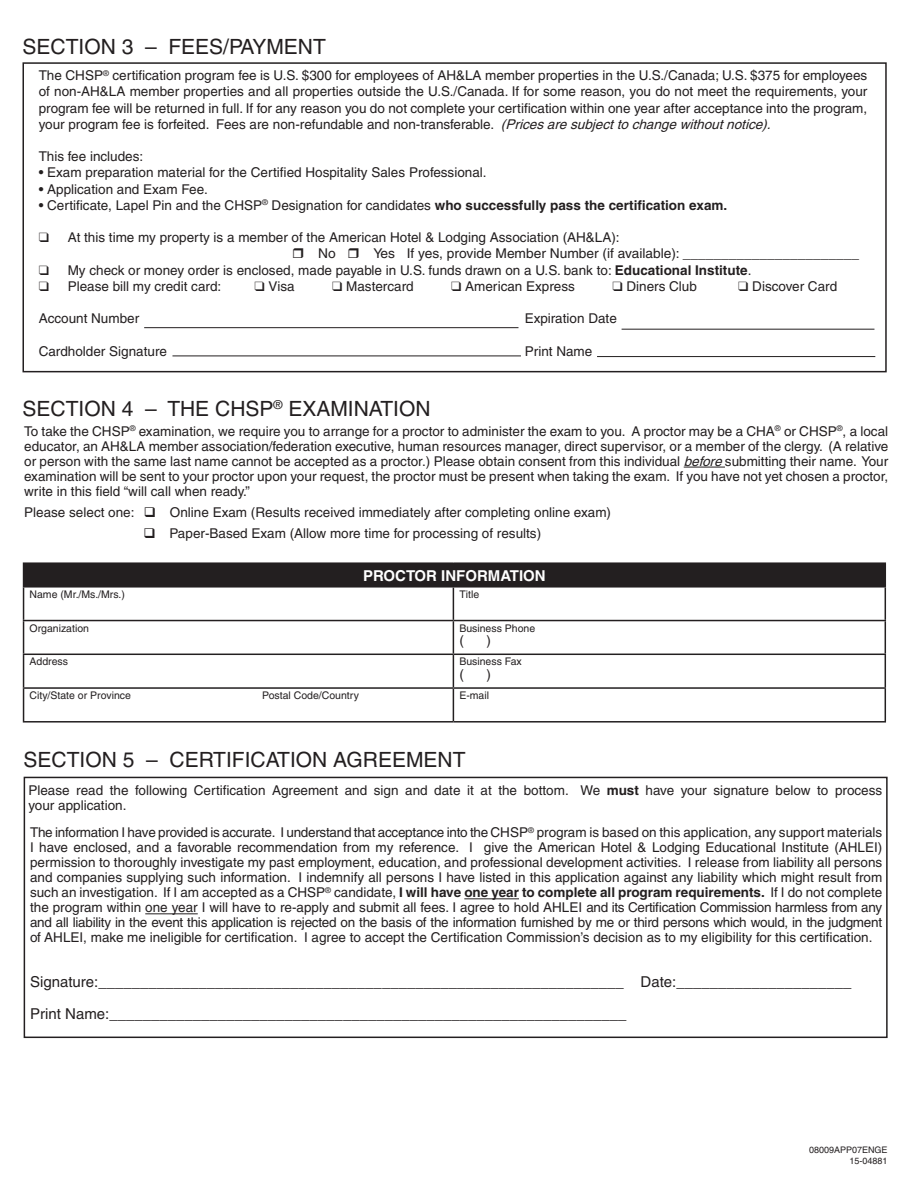
<style>
.page{position:relative;width:918px;height:1188px;background:#fff}
.page>*{position:absolute;margin:0;border:0;box-sizing:border-box;transform-origin:0 0}
.t1{font:21px "Helvetica LT";color:#231f20}
.t2{font:15px "Helvetica LT";color:#231f20}
.t3{font:700 15px "Helvetica LT";color:#fff}
.t4{font:13.5px/15px "Helvetica LT";color:#231f20;text-align:justify}
.t5{font:10.5px "Helvetica LT";color:#231f20}
.t6{font:9px "Helvetica LT";color:#231f20}
.s1{font-style:italic}
.s2{font-weight:700}
</style>
<div class="page">
<div style="left:22px;top:62px;width:865px;height:310px;border:2px solid #231f20"></div>
<div style="left:24px;top:777px;width:864px;height:261px;border:2px solid #231f20"></div>
<hr style="left:464px;top:898px;width:55px;height:1px;background:#231f20">
<hr style="left:145px;top:913px;width:53px;height:1px;background:#231f20">
<hr style="left:144px;top:327px;width:374px;height:1px;background:#231f20">
<hr style="left:622px;top:329px;width:252px;height:1px;background:#231f20">
<hr style="left:172px;top:356px;width:349px;height:1px;background:#231f20">
<hr style="left:597px;top:356px;width:278px;height:1px;background:#231f20">
<div style="left:24px;top:563px;width:861px;height:24px;background:#231f20"></div>
<hr style="left:23px;top:562px;width:430px;height:2px;background:#231f20">
<svg style="left:23px;top:564px;width:1px;height:22px"></svg>
<hr style="left:453px;top:562px;width:433px;height:2px;background:#231f20">
<svg style="left:885px;top:564px;width:1px;height:22px"></svg>
<hr style="left:23px;top:586px;width:430px;height:2px;background:#231f20">
<hr style="left:23px;top:588px;width:1px;height:32px;background:#231f20">
<hr style="left:453px;top:586px;width:433px;height:2px;background:#231f20">
<hr style="left:453px;top:588px;width:1px;height:32px;background:#231f20">
<hr style="left:885px;top:588px;width:1px;height:32px;background:#231f20">
<hr style="left:23px;top:620px;width:430px;height:1px;background:#231f20">
<hr style="left:23px;top:621px;width:1px;height:33px;background:#231f20">
<hr style="left:453px;top:620px;width:433px;height:1px;background:#231f20">
<hr style="left:453px;top:621px;width:1px;height:33px;background:#231f20">
<hr style="left:885px;top:621px;width:1px;height:33px;background:#231f20">
<hr style="left:23px;top:654px;width:430px;height:1px;background:#231f20">
<hr style="left:23px;top:655px;width:1px;height:32px;background:#231f20">
<hr style="left:453px;top:654px;width:433px;height:1px;background:#231f20">
<hr style="left:453px;top:655px;width:1px;height:32px;background:#231f20">
<hr style="left:885px;top:655px;width:1px;height:32px;background:#231f20">
<hr style="left:23px;top:687px;width:430px;height:2px;background:#231f20">
<hr style="left:23px;top:689px;width:1px;height:32px;background:#231f20">
<hr style="left:453px;top:687px;width:433px;height:2px;background:#231f20">
<hr style="left:453px;top:689px;width:1px;height:32px;background:#231f20">
<hr style="left:885px;top:689px;width:1px;height:32px;background:#231f20">
<hr style="left:23px;top:721px;width:430px;height:2px;background:#231f20">
<hr style="left:453px;top:721px;width:433px;height:2px;background:#231f20">
<hr style="left:684px;top:467px;width:41px;height:1px;background:#231f20">
<p class="t1" style="left:22px;top:34px;width:305px">SECTION 3 – FEES/PAYMENT</p>
<p class="t4" style="left:39px;top:67px;width:830px;line-height:16.2px">The CHSP<sup>®</sup> certification program fee is U.S. $300 for employees of AH&amp;LA member properties in the U.S./Canada; U.S. $375 for employees of non-AH&amp;LA member properties and all properties outside the U.S./Canada. If for some reason, you do not meet the requirements, your program fee will be returned in full. If for any reason you do not complete your certification within one year after acceptance into the program, your program fee is forfeited. Fees are non-refundable and non-transferable. <span class="s1">(Pricesaresubjecttochangewithoutnotice).</span></p>
<p class="t4" style="left:39px;top:149px;width:106px">This fee includes:</p>
<p class="t4" style="left:39px;top:165px;width:449px">• Exam preparation material for the Certified Hospitality Sales Professional.</p>
<p class="t4" style="left:39px;top:181px;width:171px">• Application and Exam Fee.</p>
<p class="t4" style="left:39px;top:198px;width:690px">• Certificate, Lapel Pin and the CHSP<sup>®</sup> Designation for candidates <span class="s2">who successfully pass the certification exam.</span></p>
<p class="t4" style="left:39px;top:230px;width:582px">❑ At this time my property is a member of the American Hotel &amp; Lodging Association (AH&amp;LA):</p>
<p class="t4" style="left:318px;top:246px;width:19px">No</p>
<p class="t4" style="left:373px;top:246px;width:487px">Yes If yes, provide Member Number (if available): _______________________</p>
<p class="t4" style="left:39px;top:262px;width:714px">❑ My check or money order is enclosed, made payable in U.S. funds drawn on a U.S. bank to: <span class="s2">Educational Institute</span>.</p>
<p class="t4" style="left:39px;top:279px;width:184px">❑ Please bill my credit card:</p>
<p class="t4" style="left:254px;top:279px;width:42px">❑ Visa</p>
<p class="t4" style="left:332px;top:279px;width:83px">❑ Mastercard</p>
<p class="t4" style="left:451px;top:279px;width:125px">❑ American Express</p>
<p class="t4" style="left:612px;top:279px;width:86px">❑ Diners Club</p>
<p class="t4" style="left:738px;top:279px;width:100px">❑ Discover Card</p>
<p class="t4" style="left:39px;top:311px;width:102px">Account Number</p>
<p class="t4" style="left:525px;top:311px;width:94px">Expiration Date</p>
<p class="t4" style="left:39px;top:343px;width:130px">Cardholder Signature</p>
<p class="t4" style="left:525px;top:343px;width:69px">Print Name</p>
<p class="t1" style="left:22px;top:397px;width:410px">SECTION 4 – THE CHSP<sup>®</sup> EXAMINATION</p>
<p class="t4" style="left:24px;top:423px;width:866px">To take the CHSP<sup>®</sup> examination, we require you to arrange for a proctor to administer the exam to you. A proctor may be a CHA<sup>®</sup> or CHSP<sup>®</sup>, a local educator, an AH&amp;LA member association/federation executive, human resources manager, direct supervisor, or a member of the clergy. (A relative or person with the same last name cannot be accepted as a proctor.) Please obtain consent from this individual <span class="s1">before</span>submitting their name. Your examination will be sent to your proctor upon your request, the proctor must be present when taking the exam. If you have not yet chosen a proctor, write in this field “will call when ready.”</p>
<p class="t4" style="left:24px;top:504px;width:588px">Please select one: ❑ Online Exam (Results received immediately after completing online exam)</p>
<p class="t4" style="left:143px;top:525px;width:399px">❑ Paper-Based Exam (Allow more time for processing of results)</p>
<p class="t3" style="left:363px;top:566px;width:184px">PROCTOR INFORMATION</p>
<p class="t5" style="left:30px;top:588px;width:97px">Name (Mr./Ms./Mrs.)</p>
<p class="t5" style="left:459px;top:588px;width:21px">Title</p>
<p class="t5" style="left:30px;top:622px;width:61px">Organization</p>
<p class="t5" style="left:459px;top:622px;width:77px">Business Phone</p>
<p class="t4" style="left:459px;top:633px;width:6px">(</p>
<p class="t4" style="left:486px;top:633px;width:6px">)</p>
<p class="t5" style="left:30px;top:656px;width:40px">Address</p>
<p class="t5" style="left:459px;top:656px;width:64px">Business Fax</p>
<p class="t4" style="left:459px;top:667px;width:6px">(</p>
<p class="t4" style="left:486px;top:667px;width:6px">)</p>
<p class="t5" style="left:30px;top:689px;width:103px">City/State or Province</p>
<p class="t5" style="left:262px;top:689px;width:98px">Postal Code/Country</p>
<p class="t5" style="left:459px;top:689px;width:31px">E-mail</p>
<p class="t1" style="left:24px;top:748px;width:443px">SECTION 5 – CERTIFICATION AGREEMENT</p>
<p class="t4" style="left:28px;top:783px;width:855px">Please read the following Certification Agreement and sign and date it at the bottom. We <span class="s2">must</span> have your signature below to process your application.</p>
<p class="t4" style="left:30px;top:825px;width:854px">The information I have provided is accurate. I understand that acceptance into the CHSP<sup>®</sup> program is based on this application, any support materials I have enclosed, and a favorable recommendation from my reference. I give the American Hotel &amp; Lodging Educational Institute (AHLEI) permission to thoroughly investigate my past employment, education, and professional development activities. I release from liability all persons and companies supplying such information. I indemnify all persons I have listed in this application against any liability which might result from such an investigation. If I am accepted as a CHSP<sup>®</sup> candidate, <span class="s2">I will have one year to complete all program requirements.</span> If I do not complete the program within one year I will have to re-apply and submit all fees. I agree to hold AHLEI and its Certification Commission harmless from any and all liability in the event this application is rejected on the basis of the information furnished by me or third persons which would, in the judgment of AHLEI, make me ineligible for certification. I agree to accept the Certification Commission’s decision as to my eligibility for this certification.</p>
<p class="t2" style="left:30px;top:974px;width:823px">Signature:_______________________________________________________________ Date:_____________________</p>
<p class="t2" style="left:30px;top:1005px;width:598px">Print Name:______________________________________________________________</p>
<p class="t6" style="left:809px;top:1145px;width:80px">08009APP07ENGE</p>
<p class="t6" style="left:850px;top:1156px;width:40px">15-04881</p>
</div>
